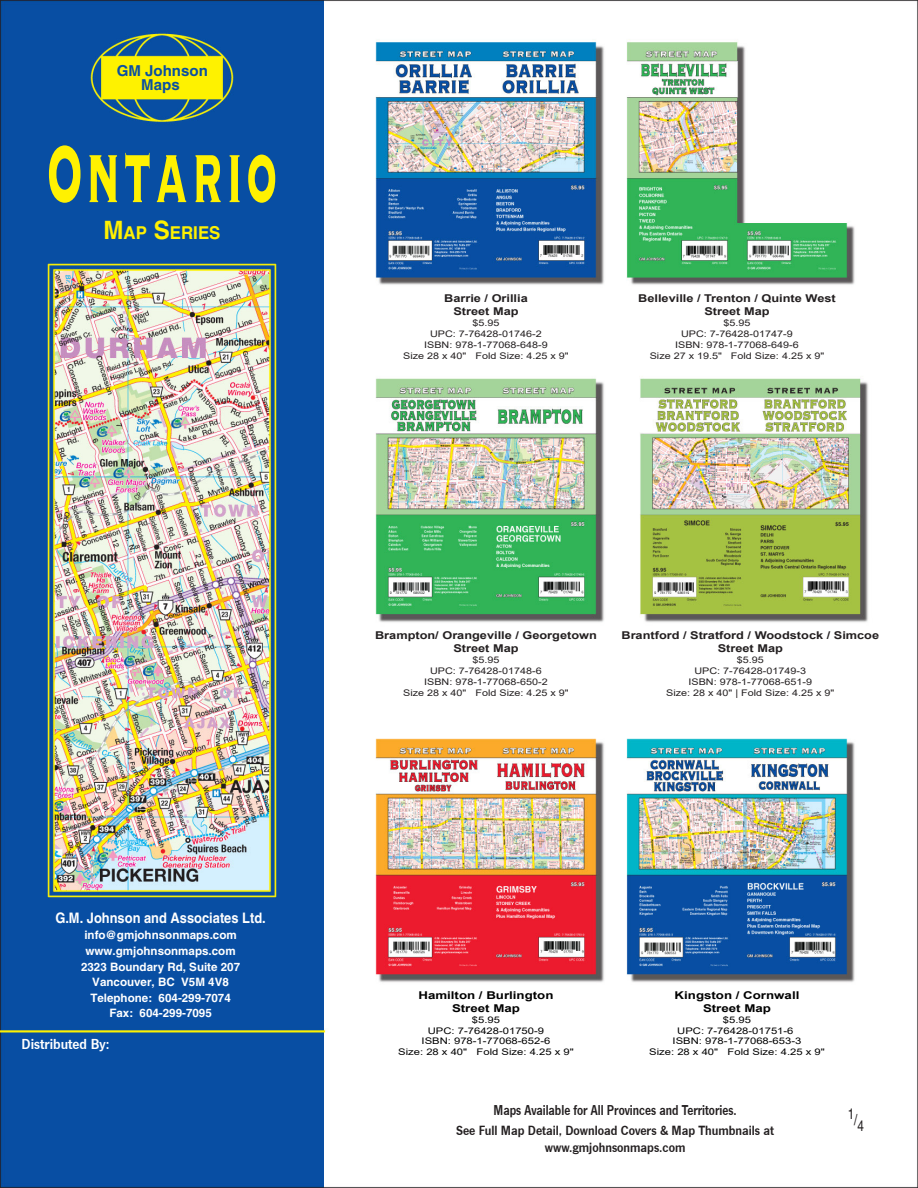
<style>
.page{position:relative;width:918px;height:1188px;background:#fff}
.page>*{position:absolute;margin:0;border:0;box-sizing:border-box;transform-origin:0 0}
.t1{font:106.65px "Copperplate Thirty Three BC";letter-spacing:.065em;color:#fff101;scale:.48 1}
.t2{font:700 17.7px "Helvetica";color:#fff101;scale:.95 1}
.t3{font:600 15px "News Got T";color:#fff}
.t4{font:700 15px/14.4px "Helvetica";color:#094fa3;text-align:center}
.t5{font:condensed 15px "Helvetica";color:#231f20;scale:.95 1}
.t6{font:600 14.85px "News Got T";color:#231f20;scale:.87 1}
.t7{font:700 14.55px "Helvetica";color:#fff;scale:.89 1}
.t8{font:600 13.8px/16.5px "News Got T";color:#231f20;text-align:center}
.t9{font:700 11.55px/15.5px "Helvetica";color:#fff;text-align:center}
.t10{font:700 10.8px/12.9px "Arial";color:#231f20;text-align:center;scale:1.19 1}
.t11{font:700 10.8px/12.9px "Arial";color:#000;text-align:center;scale:1.24 1}
.t12{font:9.15px/10.9px "Arial";color:#231f20;text-align:center;scale:1.19 1}
.t13{font:9.15px/10.9px "Arial";color:#000;text-align:center;scale:1.24 1}
.s1{font-size:25.35px}
</style>
<div class="page">
<img style="left:0;top:0;width:918px;height:1188px">
<h3 class="t4" style="left:117px;top:63px;width:93px">GM Johnson<br>Maps</h3>
<h1 class="t1" style="left:46px;top:120px;width:482px">Ontario</h1>
<h2 class="t2" style="left:103px;top:222px;width:125px"><span class="s1">M</span>AP <span class="s1">S</span>ERIES</h2>
<p class="t10" style="left:444px;top:292px;width:72px">Barrie / Orillia<br>Street Map</p>
<p class="t12" style="left:403px;top:317px;width:141px">$5.95<br>UPC: 7-76428-01746-2<br>ISBN: 978-1-77068-648-9<br>Size 28 x 40" Fold Size: 4.25 x 9"</p>
<p class="t10" style="left:638px;top:292px;width:167px">Belleville / Trenton / Quinte West<br>Street Map</p>
<p class="t12" style="left:650px;top:317px;width:148px">$5.95<br>UPC: 7-76428-01747-9<br>ISBN: 978-1-77068-649-6<br>Size 27 x 19.5" Fold Size: 4.25 x 9"</p>
<h3 class="t7" style="left:55px;top:909px;width:238px">G.M. Johnson and Associates Ltd.</h3>
<p class="t9" style="left:81px;top:959px;width:161px">2323 Boundary Rd, Suite 207<br>Vancouver, BC V5M 4V8<br>Telephone: 604-299-7074</p>
<p class="t9" style="left:84px;top:928px;width:154px">info@gmjohnsonmaps.com</p>
<p class="t9" style="left:86px;top:943px;width:152px">www.gmjohnsonmaps.com</p>
<p class="t9" style="left:109px;top:1005px;width:104px">Fax: 604-299-7095</p>
<h3 class="t3" style="left:22px;top:1036px;width:89px">Distributed By:</h3>
<p class="t10" style="left:375px;top:629px;width:188px">Brampton/ Orangeville / Georgetown<br>Street Map</p>
<p class="t12" style="left:403px;top:655px;width:141px">$5.95<br>UPC: 7-76428-01748-6<br>ISBN: 978-1-77068-650-2<br>Size 28 x 40" Fold Size: 4.25 x 9"</p>
<p class="t10" style="left:621px;top:629px;width:218px">Brantford / Stratford / Woodstock / Simcoe<br>Street Map</p>
<p class="t12" style="left:666px;top:655px;width:143px">$5.95<br>UPC: 7-76428-01749-3<br>ISBN: 978-1-77068-651-9<br>Size: 28 x 40" | Fold Size: 4.25 x 9"</p>
<p class="t11" style="left:418px;top:989px;width:110px">Hamilton / Burlington<br>Street Map</p>
<p class="t13" style="left:398px;top:1014px;width:143px">$5.95<br>UPC: 7-76428-01750-9<br>ISBN: 978-1-77068-652-6<br>Size: 28 x 40" Fold Size: 4.25 x 9"</p>
<p class="t11" style="left:675px;top:989px;width:102px">Kingston / Cornwall<br>Street Map</p>
<p class="t13" style="left:649px;top:1014px;width:143px">$5.95<br>UPC: 7-76428-01751-6<br>ISBN: 978-1-77068-653-3<br>Size: 28 x 40" Fold Size: 4.25 x 9"</p>
<h3 class="t6" style="left:494px;top:1101px;width:281px">Maps Available for All Provinces and Territories.</h3>
<h3 class="t5" style="left:848px;top:1111px;width:19px">1/4</h3>
<h3 class="t8" style="left:456px;top:1123px;width:319px">See Full Map Detail, Download Covers &amp; Map Thumbnails at www.gmjohnsonmaps.com</h3>
</div>
